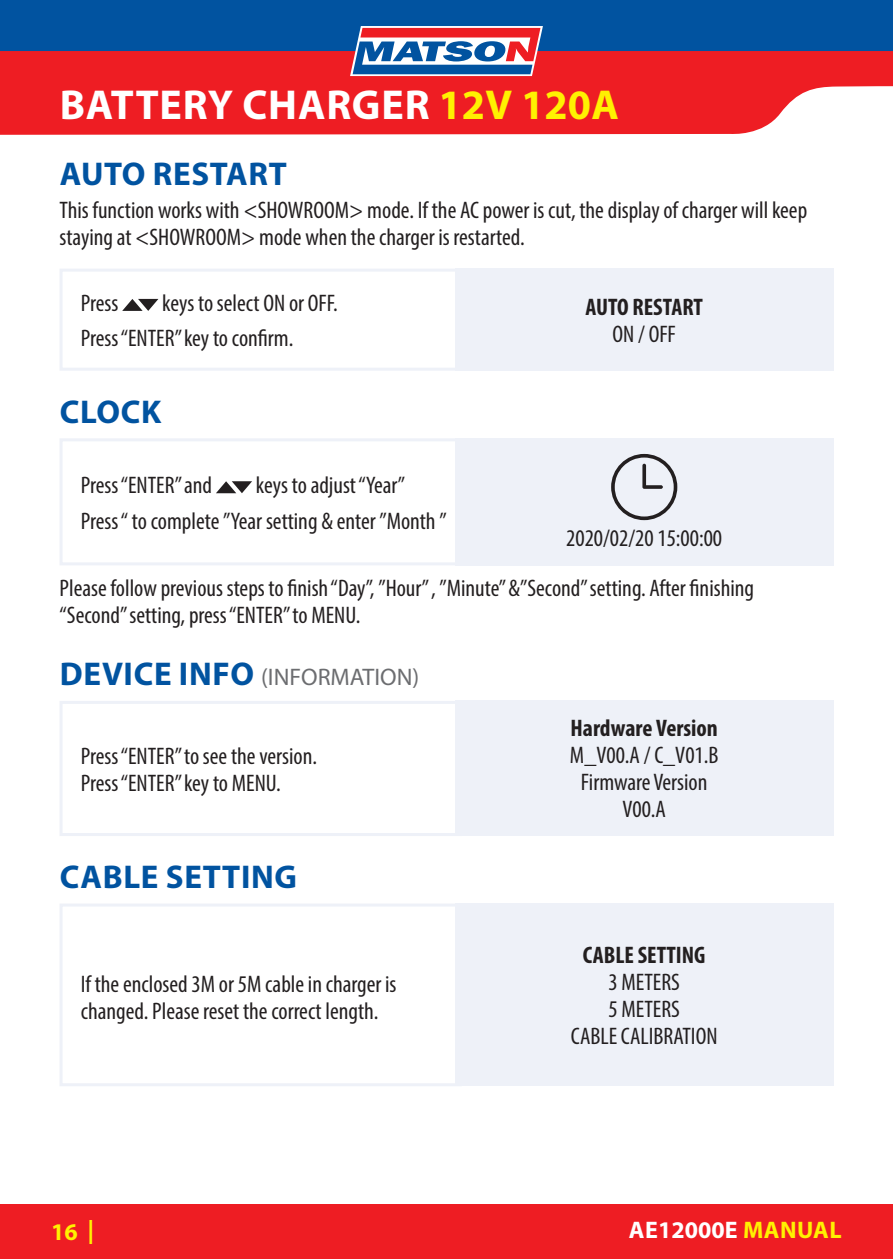
<style>
.page{position:relative;width:893px;height:1259px;background:#fff}
.page>*{position:absolute;margin:0;border:0;box-sizing:border-box;transform-origin:0 0}
.t1{font:700 42px "Myriad Pro";letter-spacing:.015em;color:#fff}
.t2{font:700 33px "Myriad Pro";letter-spacing:.02em;color:#0153a0}
.t3{font:condensed 24px/27px "Myriad Pro";color:#231f20}
.t4{font:700 condensed 24px "Myriad Pro";color:#231f20}
.t5{font:24px "Myriad Pro";color:#6c6d70}
.t6{font:700 24px "Myriad Pro";letter-spacing:.01em;color:#fff}
.t7{font:700 24px "Myriad Pro";color:#fff101}
.s1{color:#fff101}
.s2{font-weight:700;font-size:33px;color:#0153a0}
</style>
<div class="page">
<div style="left:0;top:51px;width:893px;height:32px;background:#ee1d23"></div>
<div style="left:0;top:0;width:893px;height:51px;background:#0153a0"></div>
<svg style="left:350px;top:26px;width:193px;height:50px"></svg>
<svg style="left:0;top:83px;width:887px;height:52px;background:#f0383d"></svg>
<svg style="left:887px;top:83px;width:6px;height:4px"></svg>
<div style="left:0;top:1203px;width:893px;height:56px;background:#ee1d23"></div>
<div style="left:455px;top:269px;width:378px;height:102px;background:#eef1f8"></div>
<div style="left:455px;top:701px;width:378px;height:135px;background:#eef1f8"></div>
<div style="left:455px;top:903px;width:378px;height:183px;background:#eef1f8"></div>
<div style="left:455px;top:438px;width:378px;height:127px;background:#eef1f8"></div>
<div style="left:60px;top:269px;width:402px;height:102px;border:3px solid #eef1f8"></div>
<div style="left:60px;top:701px;width:402px;height:135px;border:3px solid #eef1f8"></div>
<div style="left:60px;top:903px;width:402px;height:183px;border:3px solid #eef1f8"></div>
<div style="left:60px;top:438px;width:402px;height:127px;border:3px solid #eef1f8"></div>
<svg style="left:122px;top:299px;width:36px;height:12px"></svg>
<svg style="left:216px;top:481px;width:36px;height:12px"></svg>
<svg style="left:611px;top:454px;width:66px;height:66px"></svg>
<h1 class="t1" style="left:60px;top:77px;width:561px">BATTERY CHARGER <span class="s1">12V 120A</span></h1>
<h2 class="t2" style="left:60px;top:152px;width:229px">AUTO RESTART</h2>
<p class="t3" style="left:60px;top:196px;width:749px">This function works with &lt;SHOWROOM&gt; mode. If the AC power is cut, the display of charger will keep staying at &lt;SHOWROOM&gt; mode when the charger is restarted.</p>
<p class="t3" style="left:81px;top:285px;width:258px;line-height:35.4px;text-indent:81px">keys to select ON or OFF.<br>Press “ENTER” key to confirm.</p>
<p class="t3" style="left:81px;top:289px;width:39px">Press</p>
<h2 class="t2" style="left:60px;top:390px;width:103px">CLOCK</h2>
<p class="t3" style="left:81px;top:471px;width:133px">Press “ENTER” and</p>
<p class="t3" style="left:81px;top:467px;width:367px;line-height:35.4px;text-indent:175px">keys to adjust “Year”<br>Press “ to complete ”Year setting &amp; enter ”Month ”</p>
<p class="t4" style="left:585px;top:292px;width:119px">AUTO RESTART</p>
<p class="t3" style="left:612px;top:320px;width:65px">ON / OFF</p>
<p class="t3" style="left:566px;top:524px;width:157px">2020/02/20 15:00:00</p>
<p class="t3" style="left:60px;top:575px;width:696px">Please follow previous steps to finish “Day”, ”Hour” , ”Minute” &amp;”Second” setting. After finishing “Second” setting, press “ENTER” to MENU.</p>
<p class="t5" style="left:60px;top:662px;width:361px"><span class="s2">DEVICE INFO</span> (INFORMATION)</p>
<p class="t3" style="left:81px;top:742px;width:238px">Press “ENTER” to see the version.<br>Press “ENTER” key to MENU.</p>
<h2 class="t2" style="left:60px;top:855px;width:239px">CABLE SETTING</h2>
<p class="t3" style="left:81px;top:970px;width:317px">If the enclosed 3M or 5M cable in charger is changed. Please reset the correct length.</p>
<p class="t4" style="left:570px;top:713px;width:149px">Hardware Version</p>
<p class="t3" style="left:570px;top:741px;width:150px;text-align:center">M_V00.A / C_V01.B<br>Firmware Version<br>V00.A</p>
<p class="t4" style="left:583px;top:940px;width:124px">CABLE SETTING</p>
<p class="t3" style="left:571px;top:968px;width:148px;text-align:center">3 METERS<br>5 METERS<br>CABLE CALIBRATION</p>
<p class="t7" style="left:51px;top:1216px;width:45px">16 |</p>
<p class="t6" style="left:629px;top:1214px;width:214px">AE12000E <span class="s1">MANUAL</span></p>
</div>
